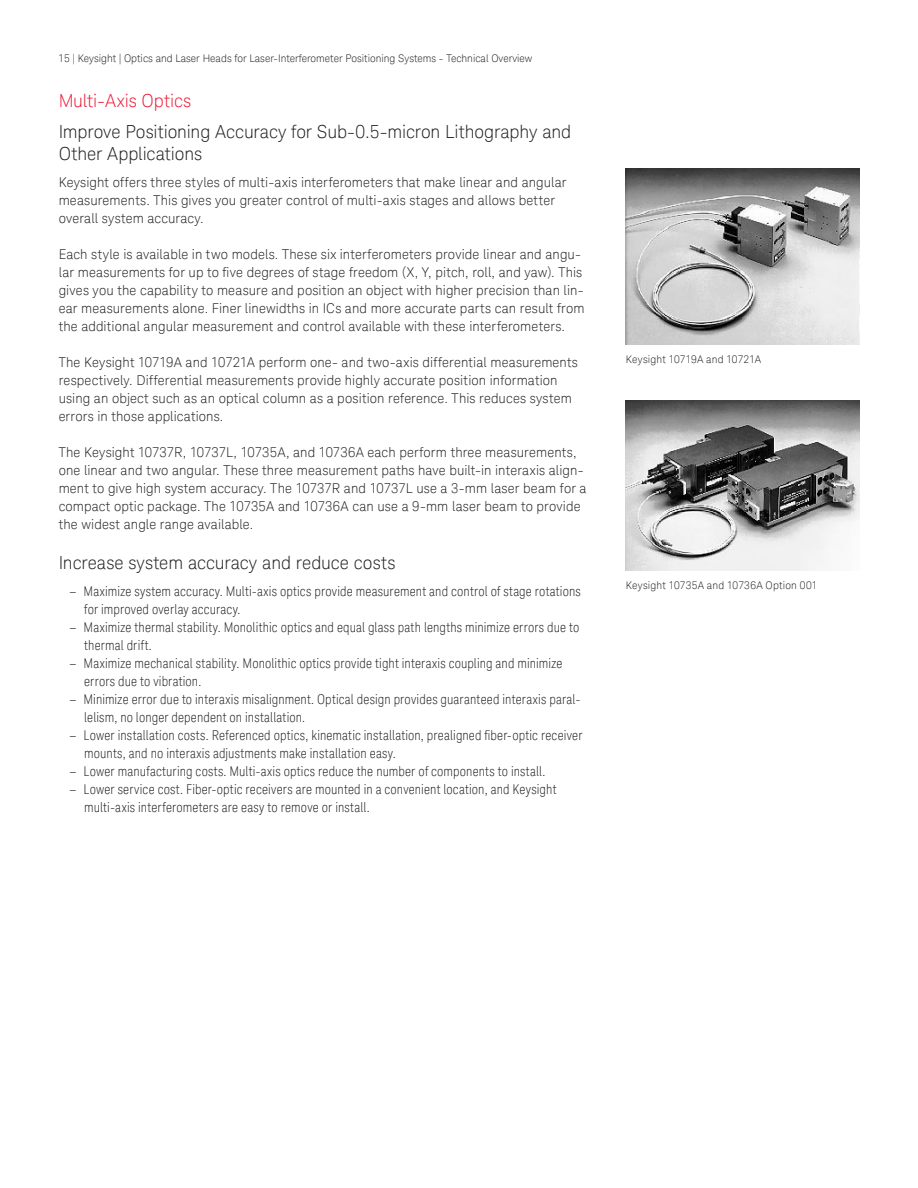
<style>
.page{position:relative;width:918px;height:1188px;background:#fff}
.page>*{position:absolute;margin:0;border:0;box-sizing:border-box;transform-origin:0 0}
.K_Heading_3{font:300 18px/22.5px "Keysight Sans";letter-spacing:-.005em;color:#231f20}
.K_Heading_2{font:300 18px "Keysight Sans";letter-spacing:-.005em;color:#ed1a36}
.K_Body_Text{font:300 13.5px/18px "Keysight Sans";letter-spacing:.01em;color:#231f20}
.t1{font:300 condensed 13.5px/18px "Keysight Sans";letter-spacing:.015em;color:#231f20}
.K_Captions{font:300 10.5px "Keysight Sans";color:#231f20}
.K_Captions-2{font:300 10.5px "Keysight Sans";letter-spacing:.02em;color:#231f20}
.s1{font-stretch:normal}
</style>
<div class="page">
<img style="left:626px;top:168px;width:233px;height:177px">
<img style="left:626px;top:401px;width:233px;height:169px">
<p class="K_Captions" style="left:59px;top:52px;width:475px">15 | Keysight | Optics and Laser Heads for Laser-Interferometer Positioning Systems - Technical Overview</p>
<p class="K_Heading_2" style="left:59px;top:90px;width:134px">Multi-Axis Optics</p>
<p class="K_Heading_3" style="left:59px;top:120px;width:514px">Improve Positioning Accuracy for Sub-0.5-micron Lithography and<br>Other Applications</p>
<p class="K_Body_Text" style="left:59px;top:173px;width:509px">Keysight offers three styles of multi-axis interferometers that make linear and angular measurements. This gives you greater control of multi-axis stages and allows better overall system accuracy.</p>
<p class="K_Body_Text" style="left:59px;top:245px;width:527px">Each style is available in two models. These six interferometers provide linear and angu&shy;lar measurements for up to five degrees of stage freedom (X, Y, pitch, roll, and yaw). This gives you the capability to measure and position an object with higher precision than lin&shy;ear measurements alone. Finer linewidths in ICs and more accurate parts can result from the additional angular measurement and control available with these interferometers.</p>
<p class="K_Body_Text" style="left:59px;top:353px;width:521px">The Keysight 10719A and 10721A perform one- and two-axis differential measurements respectively. Differential measurements provide highly accurate position information using an object such as an optical column as a position reference. This reduces system errors in those applications.</p>
<p class="K_Body_Text" style="left:59px;top:443px;width:529px">The Keysight 10737R, 10737L, 10735A, and 10736A each perform three measurements, one linear and two angular. These three measurement paths have built-in interaxis align&shy;ment to give high system accuracy. The 10737R and 10737L use a 3-mm laser beam for a compact optic package. The 10735A and 10736A can use a 9-mm laser beam to provide</p>
<p class="K_Body_Text" style="left:59px;top:515px;width:196px">the widest angle range available.</p>
<p class="K_Heading_3" style="left:59px;top:552px;width:338px">Increase system accuracy and reduce costs</p>
<p class="t1" style="left:84px;top:582px;width:498px;text-indent:-15px"><span class="s1">–</span> Maximize system accuracy. Multi-axis optics provide measurement and control of stage rotations for improved overlay accuracy.</p>
<p class="t1" style="left:84px;top:618px;width:497px;text-indent:-15px"><span class="s1">–</span> Maximize thermal stability. Monolithic optics and equal glass path lengths minimize errors due to thermal drift.</p>
<p class="t1" style="left:84px;top:654px;width:480px;text-indent:-15px"><span class="s1">–</span> Maximize mechanical stability. Monolithic optics provide tight interaxis coupling and minimize errors due to vibration.</p>
<p class="t1" style="left:84px;top:690px;width:498px;text-indent:-15px"><span class="s1">–</span> Minimize error due to interaxis misalignment. Optical design provides guaranteed interaxis paral&shy;lelism, no longer dependent on installation.</p>
<p class="t1" style="left:84px;top:726px;width:500px;text-indent:-15px"><span class="s1">–</span> Lower installation costs. Referenced optics, kinematic installation, prealigned fiber-optic receiver mounts, and no interaxis adjustments make installation easy.</p>
<p class="t1" style="left:69px;top:762px;width:478px"><span class="s1">–</span> Lower manufacturing costs. Multi-axis optics reduce the number of components to install.</p>
<p class="t1" style="left:84px;top:780px;width:474px;text-indent:-15px"><span class="s1">–</span> Lower service cost. Fiber-optic receivers are mounted in a convenient location, and Keysight multi-axis interferometers are easy to remove or install.</p>
<p class="K_Captions" style="left:626px;top:353px;width:137px">Keysight 10719A and 10721A</p>
<p class="K_Captions-2" style="left:626px;top:579px;width:193px">Keysight 10735A and 10736A Option 001</p>
</div>
